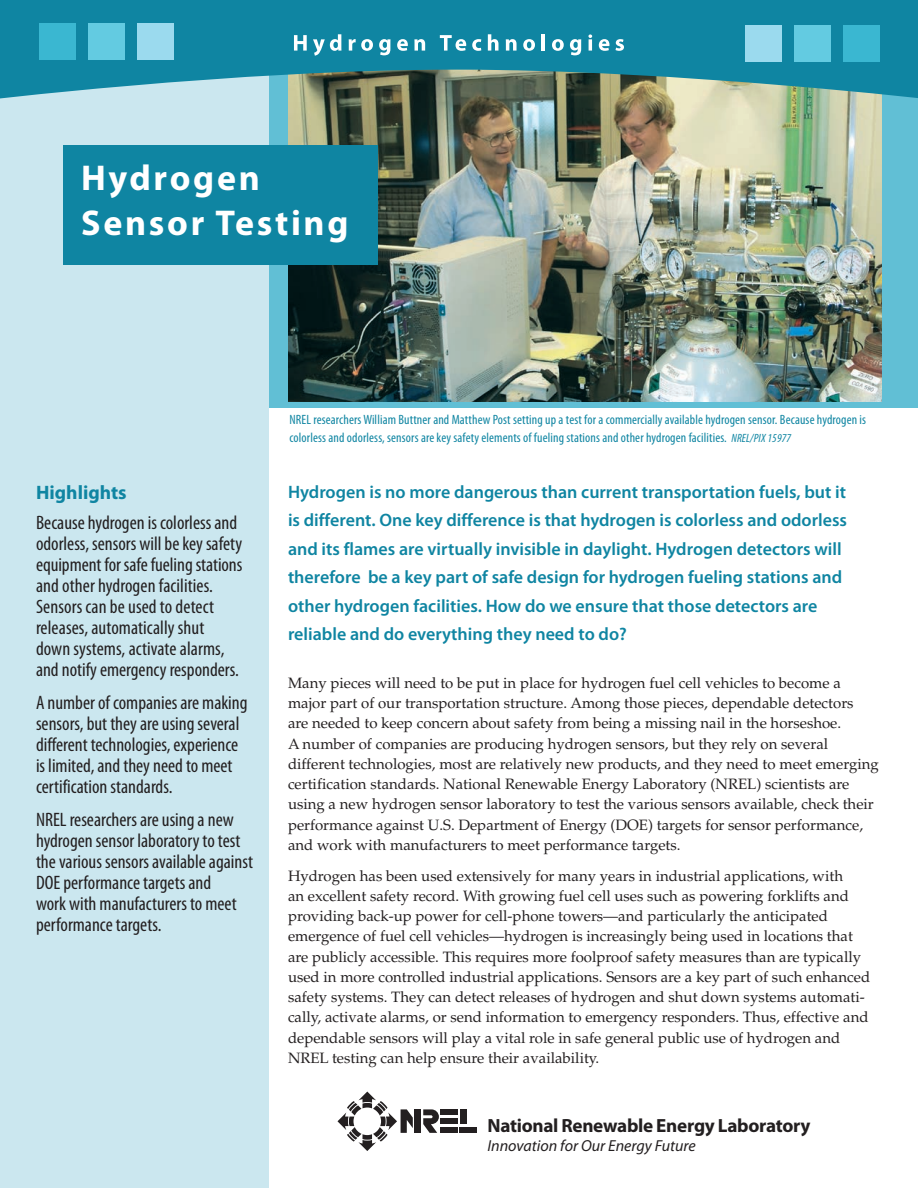
<style>
.page{position:relative;width:918px;height:1188px;background:#fff}
.page>*{position:absolute;margin:0;border:0;box-sizing:border-box;transform-origin:0 0}
.t1{font:700 36px/45px "Myriad Pro";letter-spacing:.075em;color:#fff}
.t2{font:condensed 19.5px/21px "Myriad Pro";color:#231f20}
.t3{font:700 19.5px "Myriad Pro";color:#0f85a2}
.t4{font:700 19.05px "Myriad Pro";letter-spacing:-.015em;color:#231f20}
.t5{font:600 18px/28.5px "Myriad Pro";color:#0f85a2}
.t6{font:italic 16.05px "Myriad Pro";color:#231f20}
.t7{font:15px/20.2px "Palatino LT Std";color:#231f20}
.t8{font:condensed 13.5px/18px "Myriad Pro";letter-spacing:.01em;color:#0f85a2}
.s1{font-style:italic;font-size:12px}
</style>
<div class="page">
<div style="left:268px;top:66px;width:650px;height:342px;background:#61bfd5"></div>
<div style="left:0;top:0;width:269px;height:1188px;background:#cbe7ef"></div>
<div style="left:460px;top:1127px;width:17px;height:6px;background:#231f20"></div>
<div style="left:460px;top:1109px;width:6px;height:15px;background:#231f20"></div>
<div style="left:440px;top:1127px;width:17px;height:6px;background:#231f20"></div>
<div style="left:440px;top:1118px;width:17px;height:6px;background:#231f20"></div>
<div style="left:440px;top:1109px;width:17px;height:6px;background:#231f20"></div>
<svg style="left:423px;top:1109px;width:16px;height:24px"></svg>
<div style="left:415px;top:1109px;width:6px;height:24px;background:#231f20"></div>
<svg style="left:338px;top:1092px;width:75px;height:59px"></svg>
<img style="left:288px;top:101px;width:594px;height:301px">
<div style="left:63px;top:145px;width:314px;height:120px;background:#0f85a2"></div>
<svg style="left:0;top:0;width:918px;height:101px;background:#2d8a9c"></svg>
<div style="left:39px;top:23px;width:37px;height:37px;background:#3ab7d1"></div>
<div style="left:88px;top:23px;width:37px;height:37px;background:#63cbe1"></div>
<div style="left:137px;top:23px;width:37px;height:37px;background:#9bdaee"></div>
<div style="left:843px;top:25px;width:37px;height:37px;background:#3ab7d1"></div>
<div style="left:794px;top:25px;width:37px;height:37px;background:#63cbe1"></div>
<div style="left:745px;top:25px;width:37px;height:37px;background:#9bdaee"></div>
<svg style="left:294px;top:35px;width:13px;height:16px"></svg>
<svg style="left:313px;top:34px;width:28px;height:22px"></svg>
<svg style="left:349px;top:39px;width:24px;height:12px"></svg>
<svg style="left:379px;top:39px;width:12px;height:16px"></svg>
<svg style="left:397px;top:39px;width:11px;height:12px"></svg>
<svg style="left:414px;top:39px;width:11px;height:12px"></svg>
<svg style="left:440px;top:35px;width:26px;height:16px"></svg>
<svg style="left:472px;top:39px;width:9px;height:12px"></svg>
<svg style="left:488px;top:34px;width:10px;height:17px"></svg>
<svg style="left:506px;top:39px;width:11px;height:12px"></svg>
<svg style="left:523px;top:39px;width:12px;height:12px"></svg>
<hr style="left:542px;top:34px;width:3px;height:17px;background:#fff">
<svg style="left:552px;top:39px;width:12px;height:12px"></svg>
<svg style="left:570px;top:39px;width:11px;height:16px"></svg>
<svg style="left:588px;top:34px;width:4px;height:17px"></svg>
<svg style="left:599px;top:39px;width:10px;height:12px"></svg>
<svg style="left:616px;top:39px;width:8px;height:12px"></svg>
<h1 class="t1" style="left:81px;top:154px;width:269px">Hydrogen<br>Sensor Testing</h1>
<h2 class="t3" style="left:36px;top:480px;width:92px">Highlights</h2>
<p class="t2" style="left:36px;top:512px;width:208px">Because hydrogen is colorless and odorless, sensors will be key safety equipment for safe fueling stations and other hydrogen facilities.<br>Sensors can be used to detect releases, automatically shut down systems, activate alarms, and notify emergency responders.</p>
<h2 class="t2" style="left:36px;top:692px;width:213px">A number of companies are making sensors, but they are using several different technologies, experience is limited, and they need to meet certification standards.</h2>
<h2 class="t2" style="left:36px;top:809px;width:219px">NREL researchers are using a new hydrogen sensor laboratory to test the various sensors available against<br>DOE performance targets and<br>work with manufacturers to meet performance targets.</h2>
<p class="t8" style="left:290px;top:410px;width:578px">NREL researchers William Buttner and Matthew Post setting up a test for a commercially available hydrogen sensor. Because hydrogen is colorless and odorless, sensors are key safety elements of fueling stations and other hydrogen facilities. <span class="s1">NREL/PIX 15977</span></p>
<p class="t5" style="left:288px;top:477px;width:561px">Hydrogen is no more dangerous than current transportation fuels, but it is different. One key difference is that hydrogen is colorless and odorless and its flames are virtually invisible in daylight. Hydrogen detectors will therefore be a key part of safe design for hydrogen fueling stations and other hydrogen facilities. How do we ensure that those detectors are reliable and do everything they need to do?</p>
<p class="t7" style="left:288px;top:673px;width:592px">Many pieces will need to be put in place for hydrogen fuel cell vehicles to become a major part of our transportation structure. Among those pieces, dependable detectors<br>are needed to keep concern about safety from being a missing nail in the horseshoe.<br>A number of companies are producing hydrogen sensors, but they rely on several different technologies, most are relatively new products, and they need to meet emerging certification standards. National Renewable Energy Laboratory (NREL) scientists are using a new hydrogen sensor laboratory to test the various sensors available, check their performance against U.S. Department of Energy (DOE) targets for sensor performance, and work with manufacturers to meet performance targets.</p>
<p class="t7" style="left:288px;top:866px;width:584px">Hydrogen has been used extensively for many years in industrial applications, with<br>an excellent safety record. With growing fuel cell uses such as powering forklifts and providing back-up power for cell-phone towers—and particularly the anticipated emergence of fuel cell vehicles—hydrogen is increasingly being used in locations that are publicly accessible. This requires more foolproof safety measures than are typically used in more controlled industrial applications. Sensors are a key part of such enhanced safety systems. They can detect releases of hydrogen and shut down systems automati&shy;cally, activate alarms, or send information to emergency responders. Thus, effective and dependable sensors will play a vital role in safe general public use of hydrogen and NREL testing can help ensure their availability.</p>
<p class="t4" style="left:487px;top:1113px;width:325px">National Renewable Energy Laboratory</p>
<p class="t6" style="left:487px;top:1136px;width:210px">Innovation for Our Energy Future</p>
</div>
